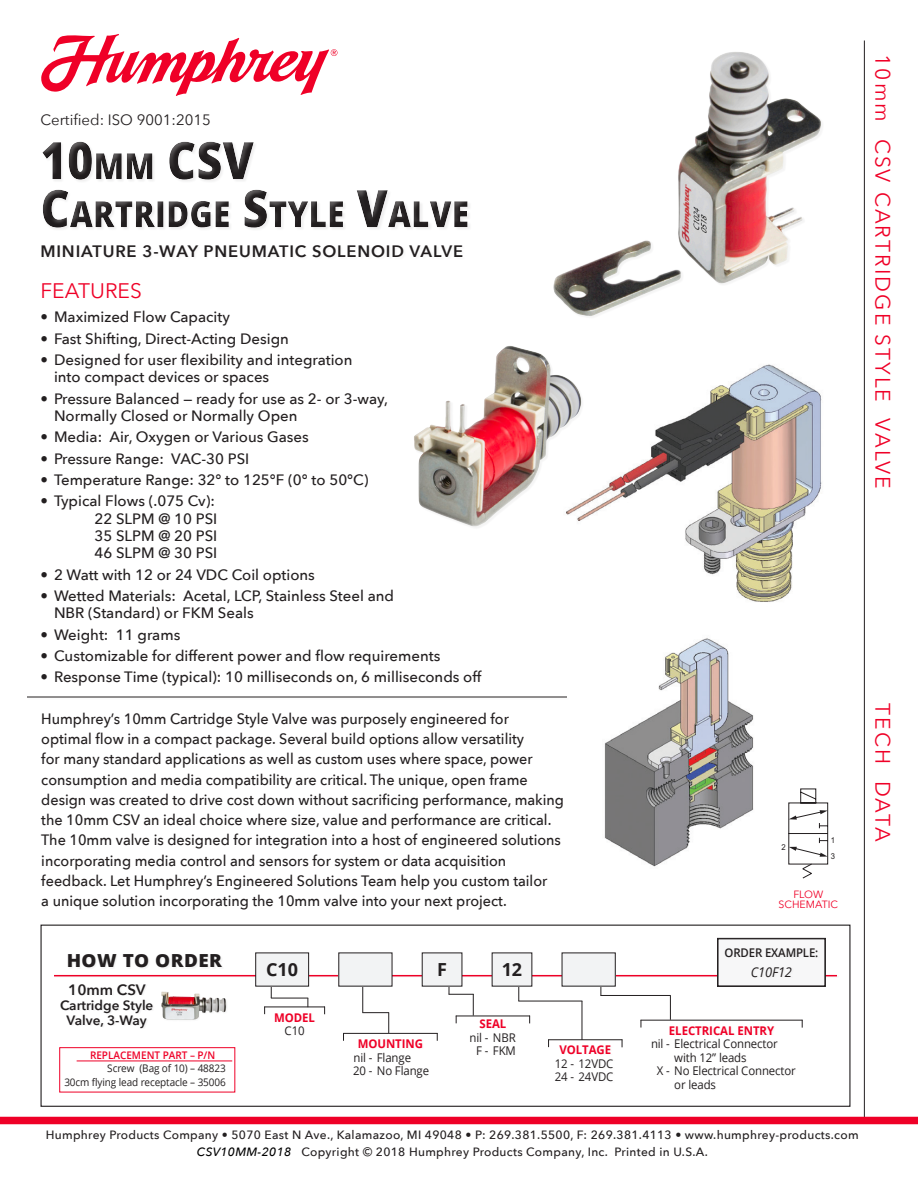
<style>
.page{position:relative;width:918px;height:1188px;background:#fff}
.page>*{position:absolute;margin:0;border:0;box-sizing:border-box;transform-origin:0 0}
.t1{font:21px "Avenir Next";letter-spacing:.095em;color:#ef0027}
.t2{font:21px "Avenir Next";color:#ef0027}
.t3{font:800 18px "Open Sans";letter-spacing:.025em;color:#231f20;scale:1.05 1}
._0625_after{font:700 18px "Open Sans";color:#231f20}
.t4{font:600 16.5px "Avenir Next";letter-spacing:.05em;color:#231f20}
.t5{font:500 15px/20.2px "Avenir Next";color:#231f20;scale:.96 1}
.t6{font:500 15px/17.2px "Avenir Next";color:#231f20}
.t7{font:15px "Avenir Next";color:#231f20}
.t8{font:600 15px "Avenir Next";color:#231f20}
.t9{font:600 13.5px/15px "Avenir Next";color:#231f20;text-align:center}
.t10{font:italic 13.5px "Open Sans";letter-spacing:-.01em;color:#231f20;scale:.95 1}
.t11{font:500 12px "Avenir Next";letter-spacing:.025em;color:#231f20}
.How_To-Tabs{font:12px/13.5px "Open Sans";letter-spacing:-.01em;color:#231f20;scale:.95 1}
.t12{font:700 12px "Open Sans";letter-spacing:-.005em;color:#ef0027;scale:.95 1}
.t13{font:600 12px "Open Sans";letter-spacing:-.01em;color:#231f20;scale:.95 1}
.t14{font:10.5px "Open Sans";letter-spacing:-.01em;color:#231f20;scale:.95 1}
.t15{font:600 10.5px "Open Sans";color:#ef0027;scale:.95 1}
.t16{font:10.5px "Avenir Next";color:#ef0027}
.t17{font:8.1px/16.2px "Arial";color:#231f20;scale:.96 1}
.s1{font-style:italic;color:#000}
</style>
<div class="page">
<img style="left:584px;top:364px;width:238px;height:238px">
<hr style="left:864px;top:40px;width:1px;height:1080px;background:#231f20">
<img style="left:604px;top:638px;width:150px;height:229px">
<img style="left:414px;top:347px;width:167px;height:180px">
<div style="left:36px;top:138px;width:441px;height:99px;background:#231f20;opacity:.1"></div>
<svg style="left:788px;top:789px;width:40px;height:90px"></svg>
<svg style="left:41px;top:34px;width:296px;height:62px"></svg>
<div style="left:554px;top:52px;width:270px;height:267px;background:#231f20;opacity:.05"></div>
<img style="left:677px;top:52px;width:144px;height:232px">
<div style="left:0;top:1117px;width:918px;height:7px;background:#ef0027"></div>
<hr style="left:27px;top:697px;width:540px;height:1px;background:#231f20">
<div style="left:40px;top:925px;width:810px;height:182px;border:1px solid #231f20"></div>
<hr style="left:54px;top:975px;width:785px;height:3px;background:#231f20;opacity:.05">
<hr style="left:54px;top:975px;width:783px;height:1px;background:#ef0027">
<hr style="left:582px;top:1001px;width:1px;height:39px;background:#231f20">
<hr style="left:518px;top:1001px;width:64px;height:1px;background:#231f20">
<svg style="left:518px;top:987px;width:1px;height:14px"></svg>
<hr style="left:548px;top:1039px;width:74px;height:1px;background:#231f20">
<svg style="left:362px;top:987px;width:27px;height:46px"></svg>
<hr style="left:343px;top:1033px;width:95px;height:1px;background:#231f20">
<hr style="left:271px;top:998px;width:37px;height:1px;background:#231f20">
<hr style="left:264px;top:1007px;width:61px;height:1px;background:#231f20">
<hr style="left:456px;top:1016px;width:74px;height:1px;background:#231f20">
<svg style="left:449px;top:986px;width:25px;height:37px"></svg>
<hr style="left:641px;top:1020px;width:162px;height:1px;background:#231f20">
<svg style="left:670px;top:996px;width:1px;height:24px"></svg>
<hr style="left:601px;top:995px;width:70px;height:1px;background:#231f20">
<svg style="left:717px;top:938px;width:109px;height:49px"></svg>
<div style="left:725px;top:949px;width:95px;height:30px;background:#f7f7f8"></div>
<div style="left:256px;top:953px;width:53px;height:33px;background:#f2f3f4"></div>
<div style="left:255px;top:953px;width:54px;height:34px;border:1px solid #231f20"></div>
<div style="left:422px;top:953px;width:40px;height:33px;background:#f2f3f4"></div>
<div style="left:339px;top:953px;width:53px;height:33px;background:#f2f3f4"></div>
<div style="left:492px;top:953px;width:40px;height:33px;background:#f2f3f4"></div>
<div style="left:562px;top:953px;width:53px;height:33px;background:#f2f3f4"></div>
<div style="left:68px;top:955px;width:157px;height:14px;background:#f8f8f8"></div>
<img style="left:161px;top:992px;width:66px;height:28px">
<div style="left:60px;top:1047px;width:175px;height:45px;border:1px solid #ef0027"></div>
<hr style="left:77px;top:1061px;width:155px;height:1px;background:#ef0027">
<p class="t7" style="left:40px;top:107px;width:172px">Certified: ISO 9001:2015</p>
<p class="t4" style="left:40px;top:238px;width:424px">MINIATURE 3-WAY PNEUMATIC SOLENOID VALVE</p>
<p class="t2" style="left:40px;top:273px;width:103px">FEATURES</p>
<p class="t6" style="left:40px;top:308px;width:191px">• Maximized Flow Capacity</p>
<p class="t6" style="left:40px;top:329px;width:250px">• Fast Shifting, Direct-Acting Design</p>
<p class="t6" style="left:54px;top:351px;width:300px;text-indent:-14px">• Designed for user flexibility and integration into compact devices or spaces</p>
<p class="t6" style="left:54px;top:389px;width:336px;text-indent:-14px">• Pressure Balanced — ready for use as 2- or 3-way,<br>Normally Closed or Normally Open</p>
<p class="t6" style="left:40px;top:428px;width:270px">• Media: Air, Oxygen or Various Gases</p>
<p class="t6" style="left:40px;top:449px;width:210px">• Pressure Range: VAC-30 PSI</p>
<p class="t6" style="left:40px;top:471px;width:330px">• Temperature Range: 32° to 125°F (0° to 50°C)</p>
<p class="t6" style="left:94px;top:492px;width:124px;text-indent:-54px">• Typical Flows (.075 Cv):<br>22 SLPM @ 10 PSI<br>35 SLPM @ 20 PSI<br>46 SLPM @ 30 PSI</p>
<p class="t6" style="left:40px;top:565px;width:276px">• 2 Watt with 12 or 24 VDC Coil options</p>
<p class="t6" style="left:54px;top:587px;width:342px;text-indent:-14px">• Wetted Materials: Acetal, LCP, Stainless Steel and<br>NBR (Standard) or FKM Seals</p>
<p class="t6" style="left:40px;top:625px;width:141px">• Weight: 11 grams</p>
<p class="t6" style="left:40px;top:647px;width:401px">• Customizable for different power and flow requirements</p>
<p class="t6" style="left:40px;top:668px;width:442px">• Response Time (typical): 10 milliseconds on, 6 milliseconds off</p>
<p class="t5" style="left:41px;top:708px;width:546px">Humphrey’s 10mm Cartridge Style Valve was purposely engineered for<br>optimal flow in a compact package. Several build options allow versatility<br>for many standard applications as well as custom uses where space, power consumption and media compatibility are critical. The unique, open frame design was created to drive cost down without sacrificing performance, making the 10mm CSV an ideal choice where size, value and performance are critical.<br>The 10mm valve is designed for integration into a host of engineered solutions incorporating media control and sensors for system or data acquisition feedback. Let Humphrey’s Engineered Solutions Team help you custom tailor<br>a unique solution incorporating the 10mm valve into your next project.</p>
<p class="t17" style="left:781px;top:839px;width:6px">2</p>
<p class="t17" style="left:831px;top:832px;width:6px">1<br>3</p>
<p class="t16" style="left:793px;top:885px;width:32px">FLOW</p>
<p class="t16" style="left:779px;top:896px;width:61px">SCHEMATIC</p>
<p class="t3" style="left:67px;top:947px;width:149px">HOW TO ORDER</p>
<p class="t8" style="left:68px;top:977px;width:79px">10mm CSV</p>
<p class="t9" style="left:60px;top:997px;width:95px">Cartridge Style<br>Valve, 3-Way</p>
<p class="t14" style="left:107px;top:1061px;width:126px">Screw (Bag of 10) – 48823</p>
<p class="t14" style="left:64px;top:1075px;width:171px">30cm flying lead receptacle – 35006</p>
<p class="t15" style="left:90px;top:1048px;width:133px">REPLACEMENT PART – P/N</p>
<p class="t13" style="left:724px;top:945px;width:100px">ORDER EXAMPLE:</p>
<p class="_0625_after" style="left:266px;top:957px;width:33px">C10</p>
<p class="_0625_after" style="left:437px;top:957px;width:11px">F</p>
<p class="_0625_after" style="left:502px;top:957px;width:22px">12</p>
<p class="t10" style="left:751px;top:963px;width:45px">C10F12</p>
<p class="t12" style="left:274px;top:1009px;width:45px">MODEL</p>
<p class="How_To-Tabs" style="left:285px;top:1024px;width:23px">C10</p>
<p class="t12" style="left:358px;top:1035px;width:70px">MOUNTING</p>
<p class="How_To-Tabs" style="left:354px;top:1050px;width:62px">nil - Flange</p>
<p class="How_To-Tabs" style="left:353px;top:1064px;width:81px">20 - No Flange</p>
<p class="t12" style="left:480px;top:1016px;width:30px">SEAL</p>
<p class="How_To-Tabs" style="left:470px;top:1031px;width:50px">nil - NBR</p>
<p class="How_To-Tabs" style="left:476px;top:1044px;width:43px">F - FKM</p>
<p class="t12" style="left:559px;top:1042px;width:56px">VOLTAGE</p>
<p class="How_To-Tabs" style="left:555px;top:1056px;width:63px">12 - 12VDC</p>
<p class="How_To-Tabs" style="left:555px;top:1070px;width:63px">24 - 24VDC</p>
<p class="t12" style="left:669px;top:1022px;width:112px">ELECTRICAL ENTRY</p>
<p class="How_To-Tabs" style="left:674px;top:1037px;width:110px;text-indent:-23px">nil - Electrical Connector with 12” leads</p>
<p class="How_To-Tabs" style="left:674px;top:1064px;width:129px;text-indent:-17px">X - No Electrical Connector or leads</p>
<p class="t11" style="left:46px;top:1125px;width:814px">Humphrey Products Company • 5070 East N Ave., Kalamazoo, MI 49048 • P: 269.381.5500, F: 269.381.4113 • www.humphrey-products.com</p>
<p class="t11" style="left:197px;top:1141px;width:512px"><span class="s1">CSV10MM-2018</span> Copyright © 2018 Humphrey Products Company, Inc. Printed in U.S.A.</p>
<p class="t1" style="left:900px;top:54px;width:436px;rotate:90deg">10mm CSV CARTRIDGE STYLE VALVE</p>
<p class="t1" style="left:900px;top:703px;width:140px;rotate:90deg">TECH DATA</p>
</div>
